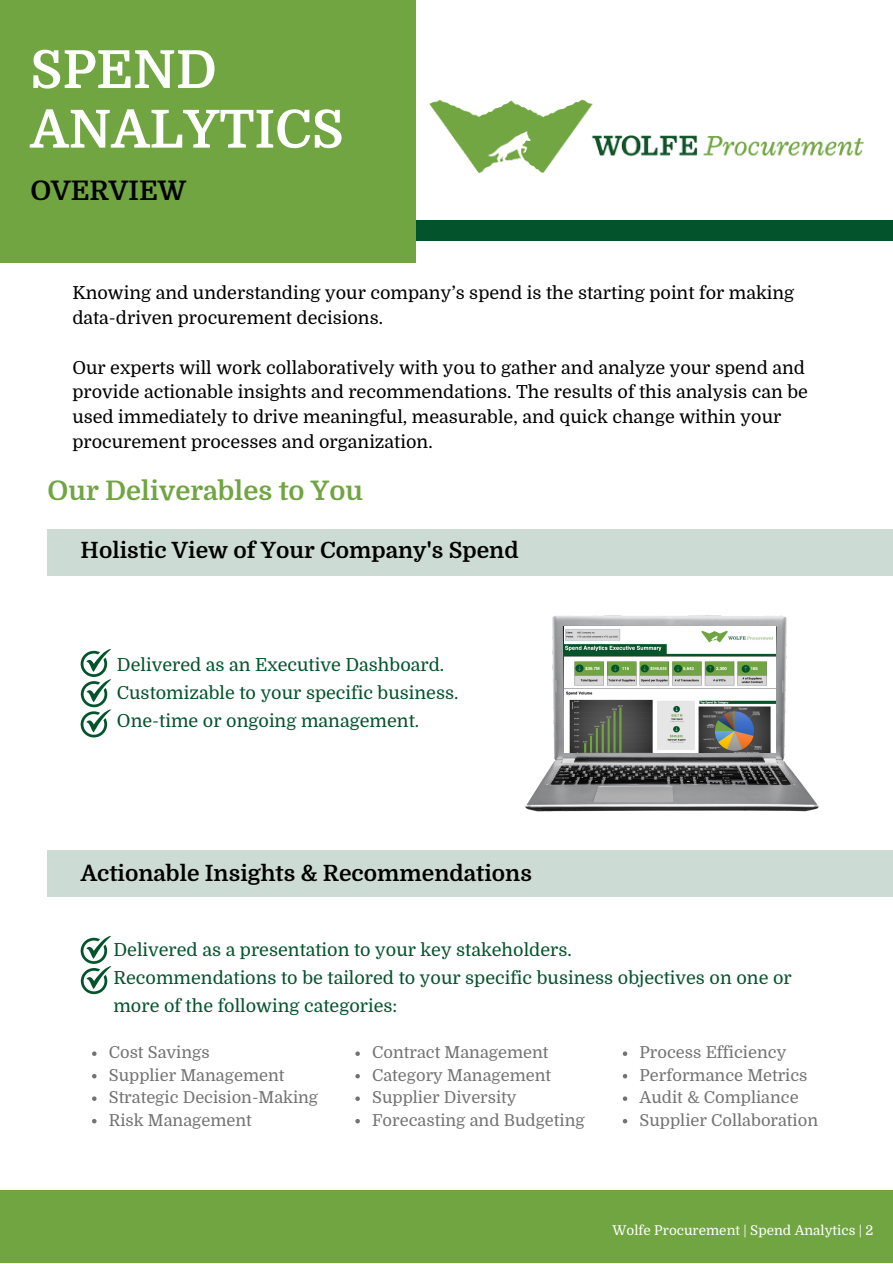
<style>
.page{position:relative;width:893px;height:1264px;background:#fff}
.page>*{position:absolute;margin:0;border:0;box-sizing:border-box;transform-origin:0 0}
.t1{font:700 52.5px/59.6px "Domine";color:#fff}
.t2{font:700 27px "Domine";color:#70a541}
.t3{font:700 27px "Domine";color:#000}
.t4{font:700 22.5px "Domine";color:#000}
.t5{font:18px/24.8px "Domine";color:#000}
.t6{font:18px/28px "Domine";color:#03542c}
.t7{font:16.5px "Domine";color:#737373}
.t8{font:13.5px "Domine";color:#fff}
</style>
<div class="page">
<div style="left:0;top:220px;width:892px;height:21px;background:#03542c"></div>
<div style="left:0;top:0;width:415px;height:263px;background:#70a541"></div>
<img style="left:429px;top:99px;width:434px;height:74px">
<div style="left:48px;top:529px;width:844px;height:46px;background:#ccdcd4"></div>
<div style="left:48px;top:850px;width:844px;height:47px;background:#ccdcd4"></div>
<div style="left:0;top:1190px;width:892px;height:72px;background:#70a541"></div>
<svg style="left:81px;top:649px;width:30px;height:88px"></svg>
<svg style="left:81px;top:935px;width:30px;height:59px"></svg>
<img style="left:525px;top:615px;width:293px;height:196px">
<img style="left:564px;top:626px;width:211px;height:126px">
<svg style="left:92px;top:1051px;width:4px;height:4px"></svg>
<svg style="left:92px;top:1074px;width:4px;height:4px"></svg>
<svg style="left:92px;top:1096px;width:4px;height:4px"></svg>
<svg style="left:92px;top:1119px;width:4px;height:4px"></svg>
<svg style="left:355px;top:1051px;width:5px;height:4px"></svg>
<svg style="left:355px;top:1074px;width:5px;height:4px"></svg>
<svg style="left:355px;top:1096px;width:5px;height:4px"></svg>
<svg style="left:355px;top:1119px;width:5px;height:4px"></svg>
<svg style="left:622px;top:1051px;width:5px;height:4px"></svg>
<svg style="left:622px;top:1074px;width:5px;height:4px"></svg>
<svg style="left:622px;top:1096px;width:5px;height:4px"></svg>
<svg style="left:622px;top:1119px;width:5px;height:4px"></svg>
<p class="t1" style="left:30px;top:41px;width:315px">SPEND<br>ANALYTICS</p>
<p class="t3" style="left:30px;top:176px;width:157px">OVERVIEW</p>
<p class="t5" style="left:72px;top:281px;width:723px">Knowing and understanding your company’s spend is the starting point for making data-driven procurement decisions.</p>
<p class="t5" style="left:72px;top:355px;width:737px">Our experts will work collaboratively with you to gather and analyze your spend and provide actionable insights and recommendations. The results of this analysis can be used immediately to drive meaningful, measurable, and quick change within your procurement processes and organization.</p>
<p class="t2" style="left:48px;top:475px;width:317px">Our Deliverables to You</p>
<p class="t4" style="left:81px;top:537px;width:439px">Holistic View of Your Company's Spend</p>
<p class="t6" style="left:117px;top:651px;width:329px">Delivered as an Executive Dashboard.</p>
<p class="t6" style="left:117px;top:679px;width:343px">Customizable to your specific business.</p>
<p class="t6" style="left:117px;top:707px;width:304px">One-time or ongoing management.</p>
<p class="t4" style="left:81px;top:861px;width:452px">Actionable Insights &amp; Recommendations</p>
<p class="t6" style="left:113px;top:935px;width:460px">Delivered as a presentation to your key stakeholders.</p>
<p class="t6" style="left:113px;top:964px;width:679px">Recommendations to be tailored to your specific business objectives on one or more of the following categories:</p>
<p class="t7" style="left:639px;top:1043px;width:148px">Process Efficiency</p>
<p class="t7" style="left:639px;top:1065px;width:169px">Performance Metrics</p>
<p class="t7" style="left:639px;top:1088px;width:161px">Audit &amp; Compliance</p>
<p class="t7" style="left:639px;top:1110px;width:180px">Supplier Collaboration</p>
<p class="t7" style="left:109px;top:1043px;width:102px">Cost Savings</p>
<p class="t7" style="left:109px;top:1065px;width:177px">Supplier Management</p>
<p class="t7" style="left:109px;top:1088px;width:211px">Strategic Decision-Making</p>
<p class="t7" style="left:109px;top:1110px;width:145px">Risk Management</p>
<p class="t7" style="left:372px;top:1043px;width:178px">Contract Management</p>
<p class="t7" style="left:372px;top:1065px;width:180px">Category Management</p>
<p class="t7" style="left:372px;top:1088px;width:146px">Supplier Diversity</p>
<p class="t7" style="left:372px;top:1110px;width:214px">Forecasting and Budgeting</p>
<p class="t8" style="left:612px;top:1222px;width:262px">Wolfe Procurement | Spend Analytics | 2</p>
</div>
